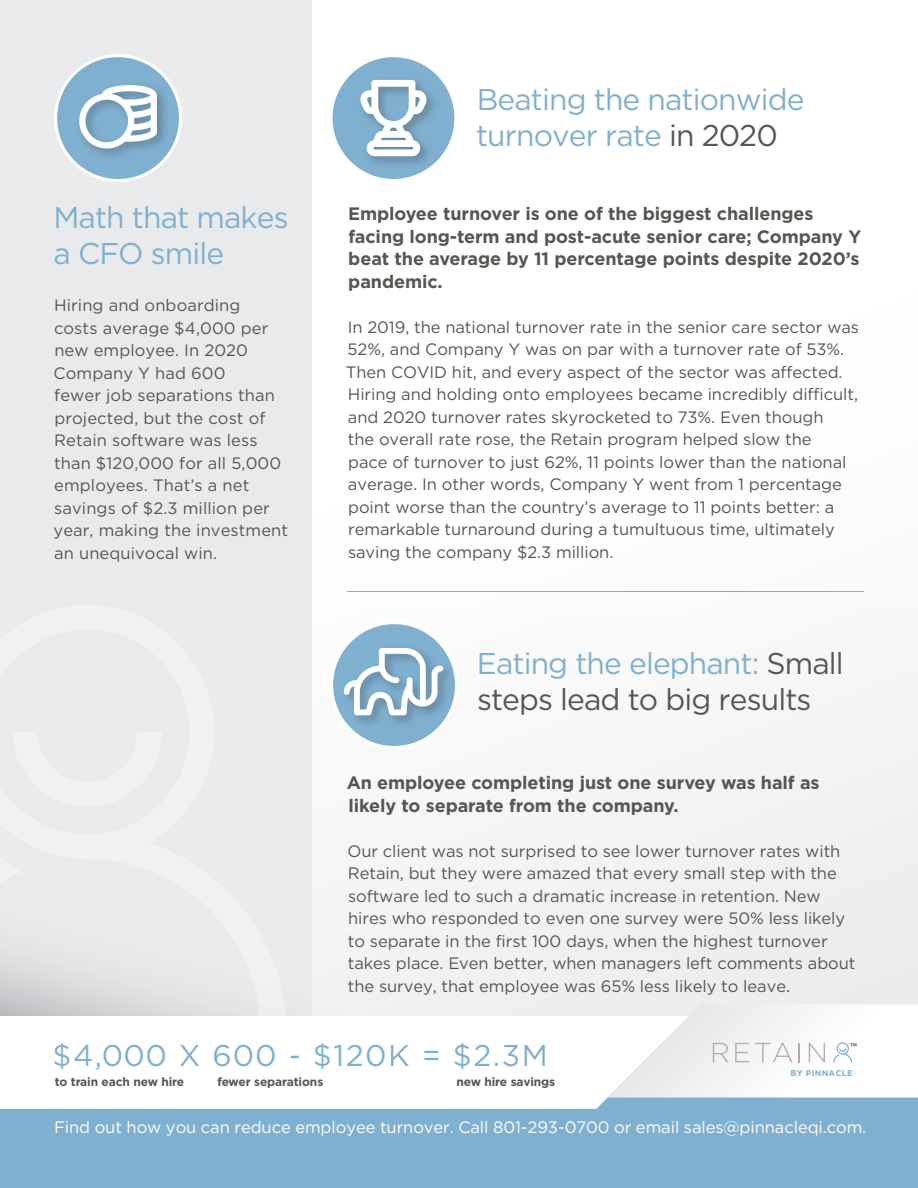
<style>
.page{position:relative;width:918px;height:1188px;background:#fff}
.page>*{position:absolute;margin:0;border:0;box-sizing:border-box;transform-origin:0 0}
.t1{font:30px/36px "Gotham";letter-spacing:-.03em;color:#80b0cf}
.t2{font:30px/36px "Gotham";letter-spacing:-.03em;color:#575651}
.t3{font:30px "Gotham";letter-spacing:.04em;color:#80b0cf}
.t4{font:700 18px/22.5px "Gotham";letter-spacing:-.005em;color:#575651}
.t5{font:16.5px/22.5px "Gotham";letter-spacing:-.005em;color:#575651}
.t6{font:16.5px "Gotham";letter-spacing:-.005em;color:#fff}
.t7{font:700 12px "Gotham";letter-spacing:-.01em;color:#575651}
.t8{font:11.55px "Myriad Pro";color:#575652}
.t9{font:700 8.25px "Gotham";letter-spacing:.035em;color:#7fb0ce}
.s1{color:#575651}
.s2{color:#80b0cf}
.s3{font-size:18px}
</style>
<div class="page">
<div style="left:0;top:0;width:312px;height:1121px;background:#e9eaeb"></div>
<div style="left:0;top:609px;width:918px;height:520px;background:#f4f4f4"></div>
<div style="left:0;top:609px;width:286px;height:407px;background:#e9eaeb"></div>
<div style="left:0;top:1041px;width:918px;height:147px;background:#80b0cf"></div>
<div style="left:56px;top:56px;width:125px;height:125px;background:#80b0cf;border-radius:50%"></div>
<div style="left:54px;top:54px;width:128px;height:128px;border:3px solid #fff;border-radius:50%"></div>
<div style="left:75px;top:81px;width:94px;height:80px;background:#231f20;opacity:.3"></div>
<svg style="left:79px;top:85px;width:78px;height:64px"></svg>
<div style="left:331px;top:56px;width:125px;height:125px;background:#80b0cf;border-radius:50%"></div>
<div style="left:329px;top:54px;width:129px;height:128px;border:3px solid #fff;border-radius:50%"></div>
<div style="left:357px;top:76px;width:82px;height:93px;background:#231f20;opacity:.3"></div>
<svg style="left:359px;top:80px;width:68px;height:76px"></svg>
<div style="left:332px;top:623px;width:125px;height:125px;background:#80b0cf;border-radius:50%"></div>
<div style="left:330px;top:621px;width:128px;height:128px;border:3px solid #fff;border-radius:50%"></div>
<div style="left:340px;top:644px;width:115px;height:84px;background:#231f20;opacity:.3"></div>
<svg style="left:344px;top:648px;width:100px;height:67px"></svg>
<hr style="left:348px;top:591px;width:516px;height:1px;background:#80b0cf">
<div style="left:0;top:1016px;width:689px;height:93px;background:#fff"></div>
<svg style="left:608px;top:1004px;width:310px;height:93px"></svg>
<p class="t1" style="left:53px;top:199px;width:237px">Math that makes a CFO smile</p>
<p class="t5" style="left:54px;top:294px;width:236px">Hiring and onboarding<br>costs average $4,000 per new employee. In 2020<br>Company Y had 600<br>fewer job separations than projected, but the cost of<br>Retain software was less than $120,000 for all 5,000 employees. That’s a net savings of $2.3 million per year, making the investment an unequivocal win.</p>
<p class="t1" style="left:476px;top:81px;width:330px">Beating the nationwide turnover rate <span class="s1">in 2020</span></p>
<p class="t4" style="left:348px;top:202px;width:515px">Employee turnover is one of the biggest challenges facing long-term and post-acute senior care; Company Y beat the average by 11 percentage points despite 2020’s pandemic.</p>
<p class="t5" style="left:346px;top:316px;width:515px">In 2019, the national turnover rate in the senior care sector was 52%, and Company Y was on par with a turnover rate of 53%.<br>Then COVID hit, and every aspect of the sector was affected.<br>Hiring and holding onto employees became incredibly difficult, and 2020 turnover rates skyrocketed to 73%. Even though<br>the overall rate rose, the Retain program helped slow the<br>pace of turnover to just 62%, 11 points lower than the national average. In other words, Company Y went from 1 percentage point worse than the country’s average to 11 points better: a remarkable turnaround during a tumultuous time, ultimately saving the company $2.3 million.</p>
<p class="t2" style="left:477px;top:645px;width:369px"><span class="s2">Eating the elephant:</span> Small steps lead to big results</p>
<p class="t4" style="left:347px;top:771px;width:474px">An employee completing just one survey was half as likely to separate from the company.</p>
<p class="t5" style="left:347px;top:839px;width:510px">Our client was not surprised to see lower turnover rates with Retain, but they were amazed that every small step with the software led to such a dramatic increase in retention. New hires who responded to even one survey were 50% less likely to separate in the first 100 days, when the highest turnover takes place. Even better, when managers left comments about the survey, that employee was 65% less likely to leave<span class="s3">.</span></p>
<p class="t3" style="left:53px;top:1039px;width:497px">$4,000 X 600 - $120K = $2.3M</p>
<p class="t7" style="left:55px;top:1074px;width:131px">to train each new hire</p>
<p class="t7" style="left:217px;top:1074px;width:108px">fewer separations</p>
<p class="t7" style="left:456px;top:1074px;width:100px">new hire savings</p>
<p class="t8" style="left:850px;top:1040px;width:9px">™</p>
<p class="t9" style="left:791px;top:1068px;width:64px">BY PINNACLE</p>
<p class="t6" style="left:54px;top:1118px;width:814px">Find out how you can reduce employee turnover. Call 801-293-0700 or email sales@pinnacleqi.com.</p>
</div>
